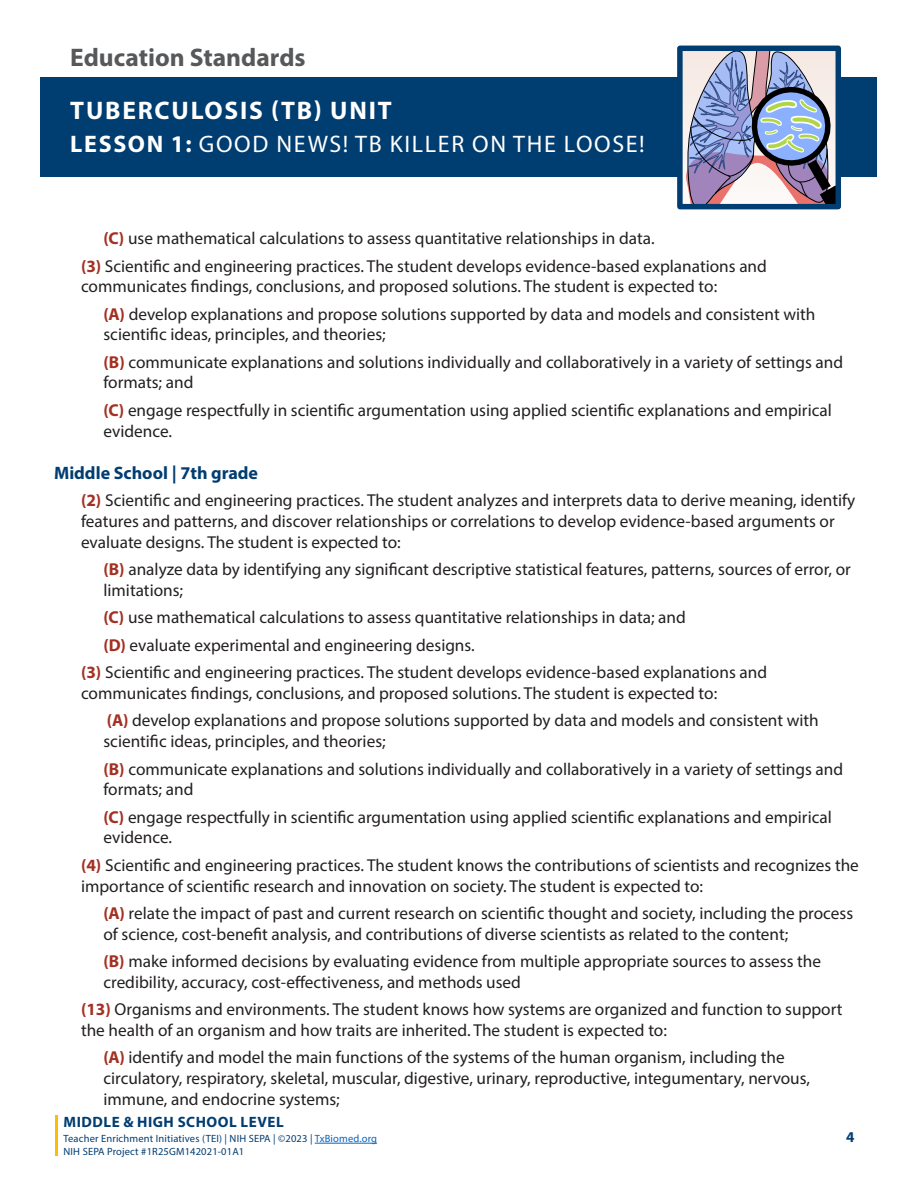
<style>
.page{position:relative;width:918px;height:1188px;background:#fff}
.page>*{position:absolute;margin:0;border:0;box-sizing:border-box;transform-origin:0 0}
.t1{font:700 25.5px "Myriad Pro";letter-spacing:.07em;color:#fff}
.t2{font:700 25.5px "Myriad Pro";color:#57585a}
.t3{font:24px "Myriad Pro";letter-spacing:.07em;color:#fff}
.t4{font:700 18px "Myriad Pro";color:#003d71}
.t5{font:17.25px/27.5px "Myriad Pro";color:#231f20}
.t6{font:700 15px "Myriad Pro";letter-spacing:.035em;color:#003d71}
.t7{font:10.5px/12.6px "Myriad Pro";letter-spacing:.015em;color:#003d71}
.s1{font-weight:700}
.s2{font-weight:700;color:#a33123}
.s3{color:#0563c1}
</style>
<div class="page">
<hr style="left:315px;top:1143px;width:62px;height:1px;background:#0563c1">
<hr style="left:55px;top:1116px;width:2px;height:40px;background:#ffbd00">
<div style="left:40px;top:78px;width:838px;height:99px;background:#003d71"></div>
<svg style="left:683px;top:52px;width:152px;height:151px;background:#a4a3bd"></svg>
<div style="left:677px;top:46px;width:164px;height:163px;border:5px solid #003d71"></div>
<h1 class="t2" style="left:70px;top:41px;width:237px">Education Standards</h1>
<h1 class="t1" style="left:70px;top:94px;width:323px">TUBERCULOSIS (TB) UNIT</h1>
<h2 class="t3" style="left:70px;top:129px;width:576px"><span class="s1">LESSON 1:</span> GOOD NEWS! TB KILLER ON THE LOOSE!</h2>
<p class="t5" style="left:81px;top:224px;width:687px;text-indent:22px"><span class="s2">(C)</span> use mathematical calculations to assess quantitative relationships in data.<br><span class="s2">(3)</span> Scientific and engineering practices. The student develops evidence-based explanations and</p>
<p class="t5" style="left:104px;top:272px;width:713px;text-indent:-22px">communicates findings, conclusions, and proposed solutions. The student is expected to:<br><span class="s2">(A)</span> develop explanations and propose solutions supported by data and models and consistent with</p>
<p class="t5" style="left:104px;top:321px;width:741px">scientific ideas, principles, and theories;<br><span class="s2">(B)</span> communicate explanations and solutions individually and collaboratively in a variety of settings and</p>
<p class="t5" style="left:104px;top:369px;width:730px">formats; and<br><span class="s2">(C)</span> engage respectfully in scientific argumentation using applied scientific explanations and empirical</p>
<p class="t5" style="left:104px;top:417px;width:70px">evidence.</p>
<p class="t4" style="left:54px;top:461px;width:206px">Middle School | 7th grade</p>
<p class="t5" style="left:81px;top:490px;width:776px;line-height:20.7px"><span class="s2">(2)</span> Scientific and engineering practices. The student analyzes and interprets data to derive meaning, identify features and patterns, and discover relationships or correlations to develop evidence-based arguments or evaluate designs. The student is expected to:</p>
<p class="t5" style="left:103px;top:559px;width:749px;line-height:20.7px"><span class="s2">(B)</span> analyze data by identifying any significant descriptive statistical features, patterns, sources of error, or limitations;</p>
<p class="t5" style="left:103px;top:604px;width:584px"><span class="s2">(C)</span> use mathematical calculations to assess quantitative relationships in data; and</p>
<p class="t5" style="left:103px;top:631px;width:373px"><span class="s2">(D)</span> evaluate experimental and engineering designs.</p>
<p class="t5" style="left:81px;top:659px;width:688px"><span class="s2">(3)</span> Scientific and engineering practices. The student develops evidence-based explanations and</p>
<p class="t5" style="left:107px;top:679px;width:713px;text-indent:-26px">communicates findings, conclusions, and proposed solutions. The student is expected to:<br><span class="s2">(A)</span> develop explanations and propose solutions supported by data and models and consistent with</p>
<p class="t5" style="left:103px;top:727px;width:741px">scientific ideas, principles, and theories;<br><span class="s2">(B)</span> communicate explanations and solutions individually and collaboratively in a variety of settings and</p>
<p class="t5" style="left:103px;top:775px;width:730px">formats; and<br><span class="s2">(C)</span> engage respectfully in scientific argumentation using applied scientific explanations and empirical</p>
<p class="t5" style="left:81px;top:824px;width:779px;text-indent:22px">evidence.<br><span class="s2">(4)</span> Scientific and engineering practices. The student knows the contributions of scientists and recognizes the</p>
<p class="t5" style="left:103px;top:872px;width:751px;text-indent:-22px">importance of scientific research and innovation on society. The student is expected to:<br><span class="s2">(A)</span> relate the impact of past and current research on scientific thought and society, including the process</p>
<p class="t5" style="left:103px;top:920px;width:719px">of science, cost-benefit analysis, and contributions of diverse scientists as related to the content;<br><span class="s2">(B)</span> make informed decisions by evaluating evidence from multiple appropriate sources to assess the</p>
<p class="t5" style="left:81px;top:968px;width:763px;text-indent:22px">credibility, accuracy, cost-effectiveness, and methods used<br><span class="s2">(13)</span> Organisms and environments. The student knows how systems are organized and function to support</p>
<p class="t5" style="left:103px;top:1016px;width:683px;text-indent:-22px">the health of an organism and how traits are inherited. The student is expected to:<br><span class="s2">(A)</span> identify and model the main functions of the systems of the human organism, including the</p>
<p class="t5" style="left:103px;top:1068px;width:708px;line-height:20.7px">circulatory, respiratory, skeletal, muscular, digestive, urinary, reproductive, integumentary, nervous, immune, and endocrine systems;</p>
<p class="t6" style="left:64px;top:1112px;width:222px">MIDDLE &amp; HIGH SCHOOL LEVEL</p>
<p class="t7" style="left:64px;top:1132px;width:315px">Teacher Enrichment Initiatives (TEI) | NIH SEPA | ©2023 | <span class="s3">TxBiomed.org<br></span>NIH SEPA Project #1R25GM142021-01A1</p>
<p class="t6" style="left:846px;top:1127px;width:10px">4</p>
</div>
